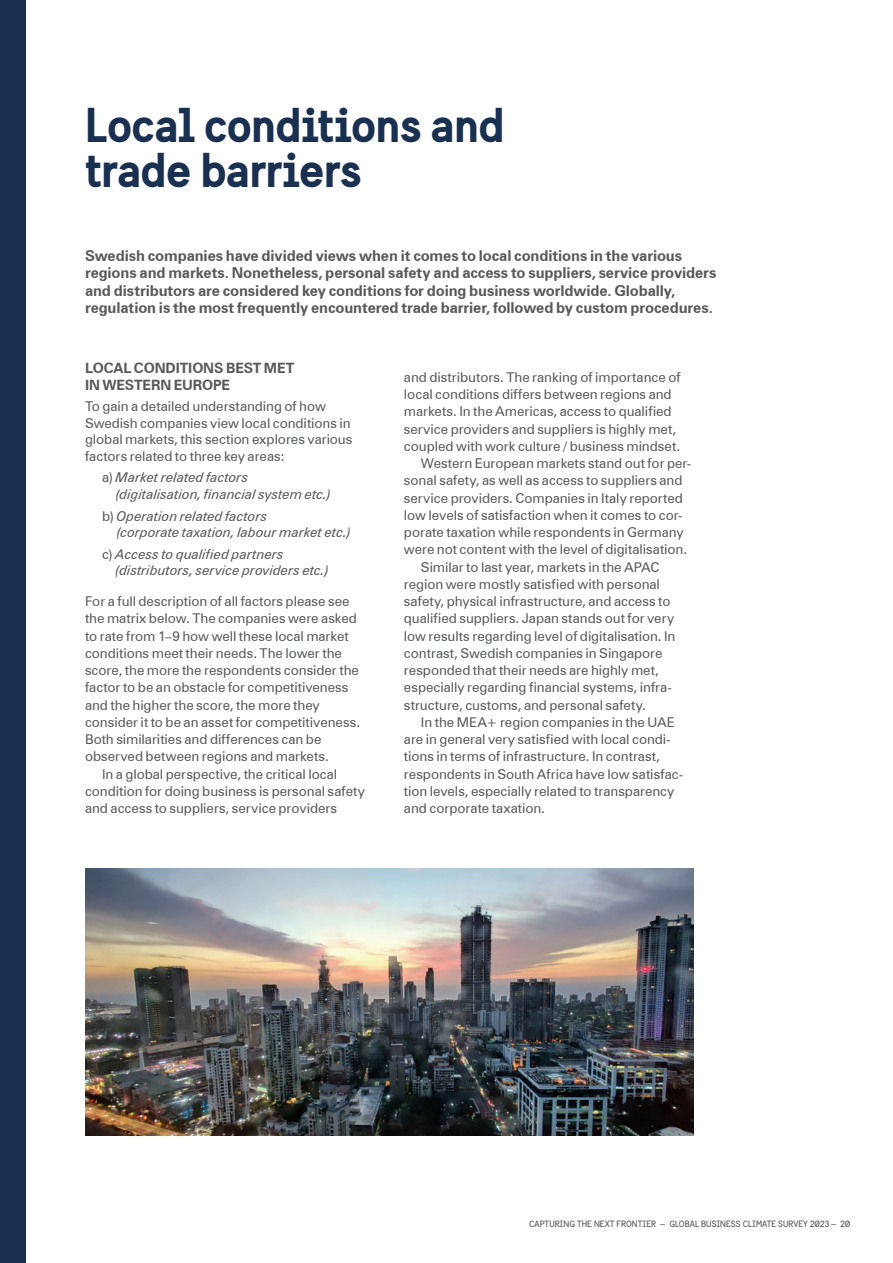
<style>
.page{position:relative;width:893px;height:1263px;background:#fff}
.page>*{position:absolute;margin:0;border:0;box-sizing:border-box;transform-origin:0 0}
.Rubrik_stor_blå{font:700 48px/45px "Sweden Sans";letter-spacing:-.025em;color:#1a3050}
.Ingress{font:700 15px/17.2px "Zurich BT";letter-spacing:-.01em;color:#58595b}
.Brödtext{font:700 14.25px/17.2px "Zurich BT";letter-spacing:-.01em;color:#58595b}
.Brödtext_indrag{font:13.5px/17.2px "Zurich BT";letter-spacing:-.005em;color:#58595b}
.Brödtext-2{font:13.5px/17.2px "Zurich BT";letter-spacing:-.005em;color:#58595b}
.Brödtext_indrag-2{font:italic 13.5px/16.5px "Zurich BT";letter-spacing:-.01em;color:#58595b}
.t1{font:9px "Sweden Sans";color:#58595b}
.s1{font-style:normal}
</style>
<div class="page">
<div style="left:0;top:0;width:26px;height:1263px;background:#1a3050"></div>
<img style="left:85px;top:868px;width:608px;height:267px">
<p class="Rubrik_stor_blå" style="left:85px;top:102px;width:422px">Local conditions and trade barriers</p>
<p class="Ingress" style="left:85px;top:247px;width:633px">Swedish companies have divided views when it comes to local conditions in the various regions and markets. Nonetheless, personal safety and access to suppliers, service providers and distributors are considered key conditions for doing business worldwide. Globally, regulation is the most frequently encountered trade barrier, followed by custom procedures.</p>
<p class="Brödtext" style="left:85px;top:359px;width:211px">LOCAL CONDITIONS BEST MET<br>IN WESTERN EUROPE</p>
<p class="Brödtext-2" style="left:85px;top:398px;width:269px;line-height:16.5px">To gain a detailed understanding of how Swedish companies view local conditions in global markets, this section explores various factors related to three key areas:</p>
<p class="Brödtext_indrag-2" style="left:116px;top:469px;width:217px;text-indent:-14px"><span class="s1">a)</span> Market related factors (digitalisation, financial system etc.)</p>
<p class="Brödtext_indrag-2" style="left:116px;top:507px;width:236px;text-indent:-14px"><span class="s1">b)</span> Operation related factors<br>(corporate taxation, labour market etc.)</p>
<p class="Brödtext_indrag-2" style="left:115px;top:545px;width:215px;text-indent:-13px"><span class="s1">c)</span> Access to qualified partners (distributors, service providers etc.)</p>
<p class="Brödtext-2" style="left:85px;top:592px;width:277px">For a full description of all factors please see the matrix below. The companies were asked to rate from 1–9 how well these local market conditions meet their needs. The lower the score, the more the respondents consider the factor to be an obstacle for competitiveness and the higher the score, the more they consider it to be an asset for competitiveness.<br>Both similarities and differences can be observed between regions and markets.</p>
<p class="Brödtext_indrag" style="left:85px;top:765px;width:282px;text-indent:17px">In a global perspective, the critical local condition for doing business is personal safety and access to suppliers, service providers</p>
<p class="Brödtext_indrag" style="left:404px;top:368px;width:278px">and distributors. The ranking of importance of local conditions differs between regions and markets. In the Americas, access to qualified service providers and suppliers is highly met, coupled with work culture / business mindset.</p>
<p class="Brödtext_indrag" style="left:404px;top:454px;width:289px;text-indent:17px">Western European markets stand out for per&shy;sonal safety, as well as access to suppliers and service providers. Companies in Italy reported low levels of satisfaction when it comes to cor&shy;porate taxation while respondents in Germany were not content with the level of digitalisation.</p>
<p class="Brödtext_indrag" style="left:404px;top:558px;width:273px;text-indent:17px">Similar to last year, markets in the APAC region were mostly satisfied with personal safety, physical infrastructure, and access to qualified suppliers. Japan stands out for very low results regarding level of digitalisation. In contrast, Swedish companies in Singapore responded that their needs are highly met, especially regarding financial systems, infra&shy;structure, customs, and personal safety.</p>
<p class="Brödtext_indrag" style="left:404px;top:713px;width:281px;text-indent:17px">In the MEA+ region companies in the UAE are in general very satisfied with local condi&shy;tions in terms of infrastructure. In contrast, respondents in South Africa have low satisfac&shy;tion levels, especially related to transparency and corporate taxation.</p>
<p class="t1" style="left:529px;top:1219px;width:323px">CAPTURING THE NEXT FRONTIER – GLOBAL BUSINESS CLIMATE SURVEY 2023 – 20</p>
</div>
